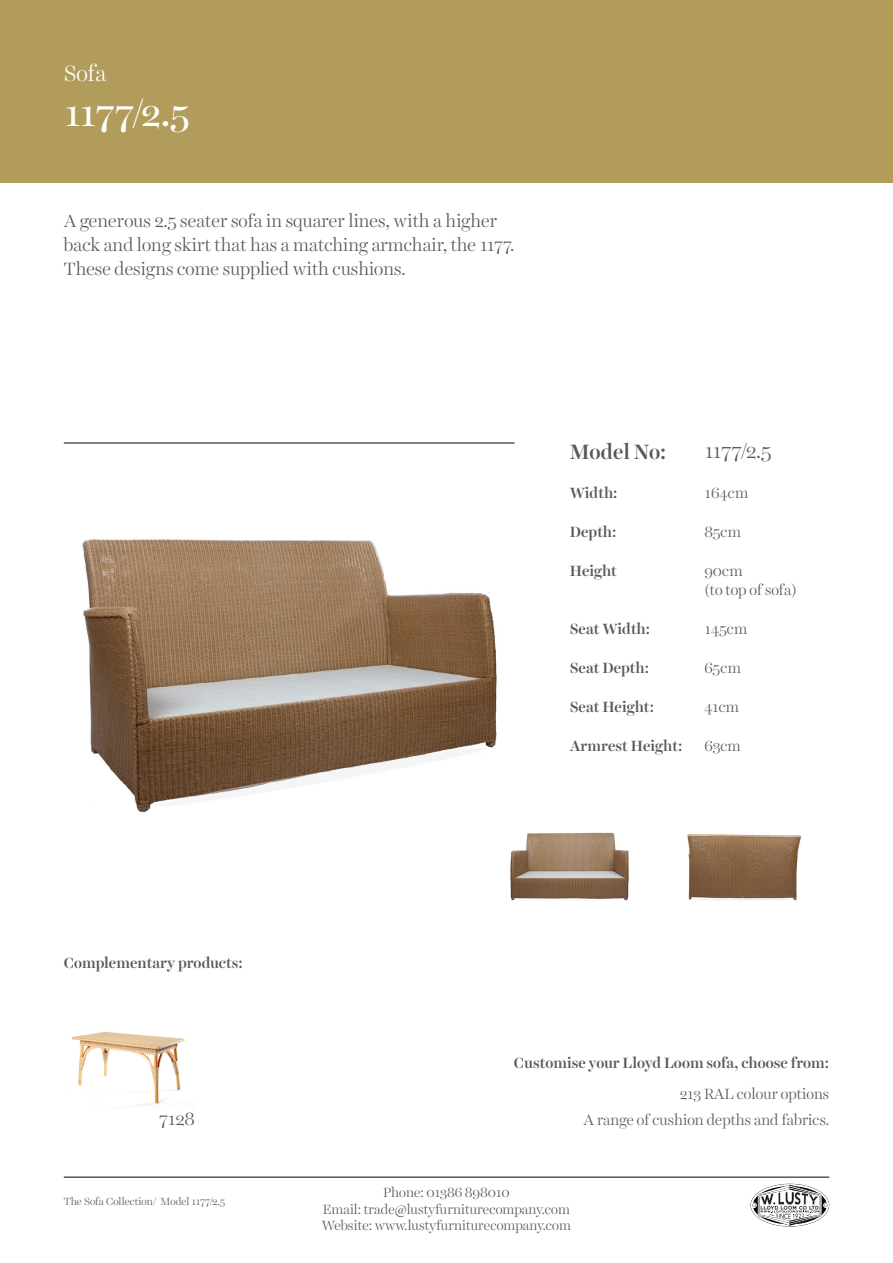
<style>
.page{position:relative;width:893px;height:1263px;background:#fff}
.page>*{position:absolute;margin:0;border:0;box-sizing:border-box;transform-origin:0 0}
.t1{font:37.5px "Harriet Display";color:#fff}
.t2{font:300 22.5px "Harriet Display";color:#fff}
.t3{font:500 21px "Harriet Display";letter-spacing:-.005em;color:#57585a}
.t4{font:300 21px "Harriet Display";color:#57585a}
.Top_paragraph{font:300 18px/24px "Harriet Display";color:#57585a}
.Top_paragraph-2{font:500 15px "Harriet Display";color:#57585a}
.Customise_paragraph{font:300 15px "Harriet Display";color:#57585a}
.Top_paragraph-3{font:300 15px "Harriet Display";color:#57585a}
.Bottom_paragraph{font:300 13.5px "Harriet Display";color:#57585a}
.t5{font:300 10.5px "Harriet Display";color:#57585a}
</style>
<div class="page">
<div style="left:0;top:0;width:893px;height:183px;background:#b19c5c"></div>
<hr style="left:64px;top:442px;width:450px;height:2px;background:#57585a">
<hr style="left:64px;top:1176px;width:765px;height:2px;background:#57585a">
<svg style="left:751px;top:1185px;width:78px;height:40px"></svg>
<img style="left:72px;top:1031px;width:113px;height:75px">
<img style="left:510px;top:832px;width:119px;height:69px">
<img style="left:82px;top:539px;width:415px;height:273px">
<img style="left:687px;top:834px;width:115px;height:67px">
<p class="t2" style="left:64px;top:58px;width:44px">Sofa</p>
<p class="t1" style="left:64px;top:87px;width:128px">1177/2.5</p>
<p class="Top_paragraph" style="left:64px;top:208px;width:452px">A generous 2.5 seater sofa in squarer lines, with a higher back and long skirt that has a matching armchair, the 1177.<br>These designs come supplied with cushions.</p>
<p class="t3" style="left:570px;top:437px;width:98px">Model No:</p>
<p class="Top_paragraph-2" style="left:570px;top:482px;width:49px">Width:</p>
<p class="Top_paragraph-2" style="left:570px;top:521px;width:48px">Depth:</p>
<p class="Top_paragraph-2" style="left:570px;top:560px;width:49px">Height</p>
<p class="Top_paragraph-2" style="left:570px;top:618px;width:82px">Seat Width:</p>
<p class="Top_paragraph-2" style="left:570px;top:657px;width:81px">Seat Depth:</p>
<p class="Top_paragraph-2" style="left:570px;top:696px;width:86px">Seat Height:</p>
<p class="Top_paragraph-2" style="left:570px;top:735px;width:114px">Armrest Height:</p>
<p class="t4" style="left:704px;top:436px;width:69px">1177/2.5</p>
<p class="Customise_paragraph" style="left:704px;top:482px;width:45px">164cm</p>
<p class="Customise_paragraph" style="left:704px;top:521px;width:38px">85cm</p>
<p class="Customise_paragraph" style="left:704px;top:560px;width:40px">90cm</p>
<p class="Customise_paragraph" style="left:704px;top:579px;width:94px">(to top of sofa)</p>
<p class="Customise_paragraph" style="left:704px;top:618px;width:44px">145cm</p>
<p class="Customise_paragraph" style="left:704px;top:657px;width:38px">65cm</p>
<p class="Customise_paragraph" style="left:704px;top:696px;width:36px">41cm</p>
<p class="Customise_paragraph" style="left:704px;top:735px;width:38px">63cm</p>
<p class="Top_paragraph-2" style="left:64px;top:953px;width:181px">Complementary products:</p>
<p class="Top_paragraph" style="left:159px;top:1107px;width:37px">7128</p>
<p class="t5" style="left:64px;top:1194px;width:163px">The Sofa Collection/ Model 1177/2.5</p>
<p class="Top_paragraph-2" style="left:514px;top:1052px;width:317px">Customise your Lloyd Loom sofa, choose from:</p>
<p class="Top_paragraph-3" style="left:680px;top:1083px;width:151px">213 RAL colour options</p>
<p class="Customise_paragraph" style="left:584px;top:1109px;width:247px">A range of cushion depths and fabrics.</p>
<p class="Bottom_paragraph" style="left:383px;top:1183px;width:128px">Phone: 01386 898010</p>
<p class="Bottom_paragraph" style="left:323px;top:1199px;width:249px">Email: trade@lustyfurniturecompany.com</p>
<p class="Bottom_paragraph" style="left:322px;top:1216px;width:251px">Website: www.lustyfurniturecompany.com</p>
</div>
